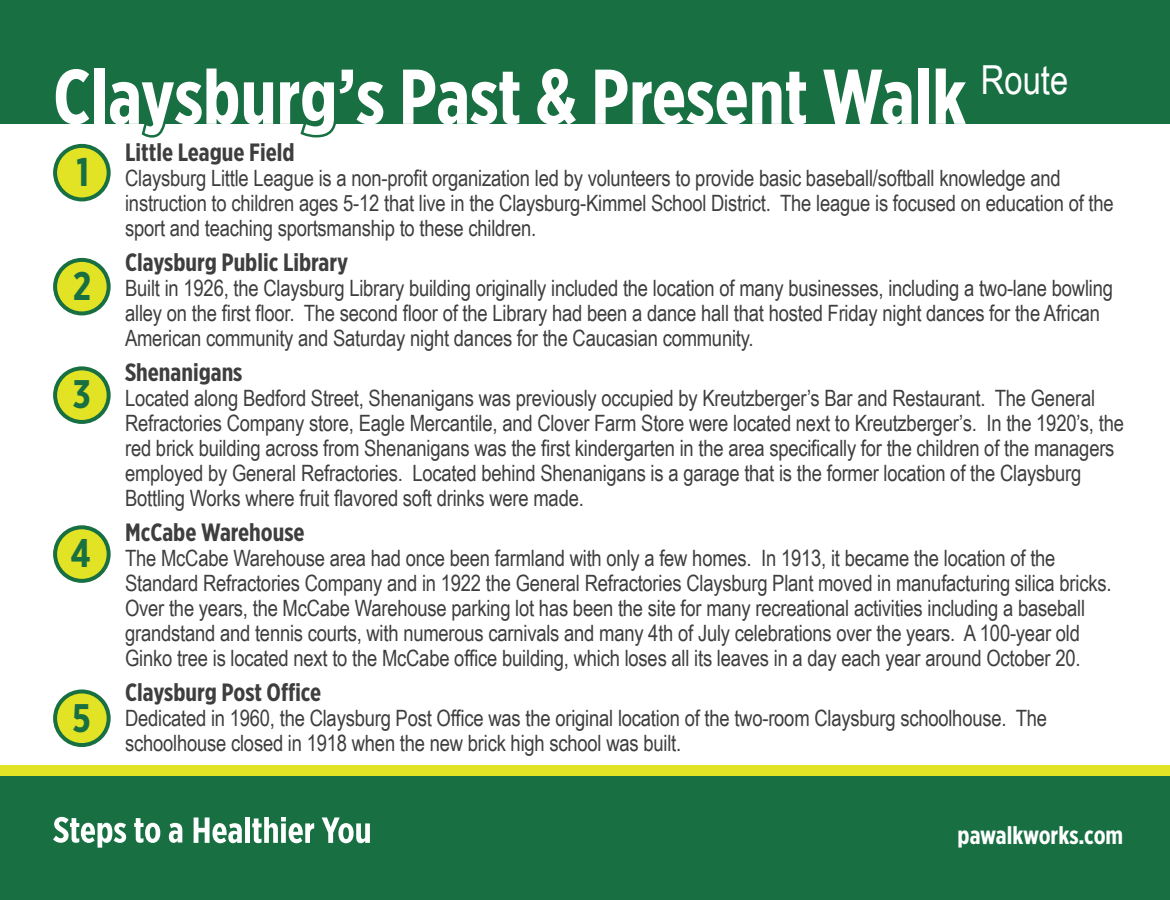
<style>
.page{position:relative;width:1170px;height:900px;background:#fff}
.page>*{position:absolute;margin:0;border:0;box-sizing:border-box;transform-origin:0 0}
.t1{font:700 77.5px "Gotham X Narrow";color:#fff}
.t2{font:700 39.75px "Gotham X Narrow";color:#176f42}
.t3{font:700 25px "Gotham X Narrow";color:#3e3e3f}
.t4{font:700 25px "Gotham X Narrow";color:#fff}
.t5{font:22.5px/25px "Arial Narrow";letter-spacing:-.01em;color:#3e3e3f}
</style>
<div class="page">
<div style="left:0;top:765px;width:1170px;height:135px;background:#e2e324"></div>
<div style="left:0;top:0;width:1170px;height:124px;background:#176f42"></div>
<div style="left:0;top:776px;width:1170px;height:124px;background:#176f42"></div>
<svg style="left:53px;top:817px;width:73px;height:31px"></svg>
<svg style="left:134px;top:818px;width:26px;height:25px"></svg>
<svg style="left:169px;top:823px;width:13px;height:20px"></svg>
<svg style="left:194px;top:817px;width:48px;height:26px"></svg>
<div style="left:245px;top:817px;width:5px;height:26px;background:#fff"></div>
<svg style="left:252px;top:817px;width:62px;height:26px"></svg>
<svg style="left:322px;top:817px;width:48px;height:26px"></svg>
<svg style="left:141px;top:124px;width:25px;height:14px"></svg>
<svg style="left:300px;top:124px;width:36px;height:14px"></svg>
<div style="left:55px;top:146px;width:54px;height:53px;background:#e2e324;border-radius:50%"></div>
<div style="left:53px;top:144px;width:58px;height:57px;border:4px solid #176f42;border-radius:50%"></div>
<div style="left:55px;top:260px;width:54px;height:53px;background:#e2e324;border-radius:50%"></div>
<div style="left:53px;top:258px;width:58px;height:57px;border:4px solid #176f42;border-radius:50%"></div>
<div style="left:55px;top:368px;width:54px;height:54px;background:#e2e324;border-radius:50%"></div>
<div style="left:53px;top:366px;width:58px;height:58px;border:4px solid #176f42;border-radius:50%"></div>
<div style="left:55px;top:527px;width:54px;height:54px;background:#e2e324;border-radius:50%"></div>
<div style="left:53px;top:525px;width:58px;height:58px;border:4px solid #176f42;border-radius:50%"></div>
<div style="left:55px;top:691px;width:54px;height:54px;background:#e2e324;border-radius:50%"></div>
<div style="left:53px;top:689px;width:58px;height:58px;border:4px solid #176f42;border-radius:50%"></div>
<h1 class="t1" style="left:53px;top:49px;width:1017px">Claysburg’s Past &amp; Present Walk <sup>Route</sup></h1>
<p class="t3" style="left:125px;top:137px;width:171px">Little League Field</p>
<p class="t5" style="left:125px;top:165px;width:990px">Claysburg Little League is a non-profit organization led by volunteers to provide basic baseball/softball knowledge and instruction to children ages 5-12 that live in the Claysburg-Kimmel School District. The league is focused on education of the sport and teaching sportsmanship to these children.</p>
<p class="t3" style="left:125px;top:247px;width:225px">Claysburg Public Library</p>
<p class="t5" style="left:125px;top:275px;width:989px">Built in 1926, the Claysburg Library building originally included the location of many businesses, including a two-lane bowling alley on the first floor. The second floor of the Library had been a dance hall that hosted Friday night dances for the African<br>American community and Saturday night dances for the Caucasian community.</p>
<p class="t3" style="left:125px;top:357px;width:119px">Shenanigans</p>
<p class="t5" style="left:125px;top:385px;width:1000px">Located along Bedford Street, Shenanigans was previously occupied by Kreutzberger’s Bar and Restaurant. The General Refractories Company store, Eagle Mercantile, and Clover Farm Store were located next to Kreutzberger’s. In the 1920’s, the red brick building across from Shenanigans was the first kindergarten in the area specifically for the children of the managers employed by General Refractories. Located behind Shenanigans is a garage that is the former location of the Claysburg Bottling Works where fruit flavored soft drinks were made.</p>
<p class="t3" style="left:125px;top:517px;width:181px">McCabe Warehouse</p>
<p class="t5" style="left:125px;top:545px;width:988px">The McCabe Warehouse area had once been farmland with only a few homes. In 1913, it became the location of the Standard Refractories Company and in 1922 the General Refractories Claysburg Plant moved in manufacturing silica bricks.<br>Over the years, the McCabe Warehouse parking lot has been the site for many recreational activities including a baseball grandstand and tennis courts, with numerous carnivals and many 4th of July celebrations over the years. A 100-year old Ginko tree is located next to the McCabe office building, which loses all its leaves in a day each year around October 20.</p>
<p class="t3" style="left:125px;top:677px;width:198px">Claysburg Post Office</p>
<p class="t5" style="left:125px;top:705px;width:924px">Dedicated in 1960, the Claysburg Post Office was the original location of the two-room Claysburg schoolhouse. The schoolhouse closed in 1918 when the new brick high school was built.</p>
<h2 class="t2" style="left:76px;top:147px;width:14px">1</h2>
<h2 class="t2" style="left:73px;top:261px;width:20px">2</h2>
<h2 class="t2" style="left:73px;top:370px;width:19px">3</h2>
<h2 class="t2" style="left:70px;top:529px;width:22px">4</h2>
<h2 class="t2" style="left:72px;top:693px;width:20px">5</h2>
<p class="t4" style="left:958px;top:820px;width:167px">pawalkworks.com</p>
</div>
